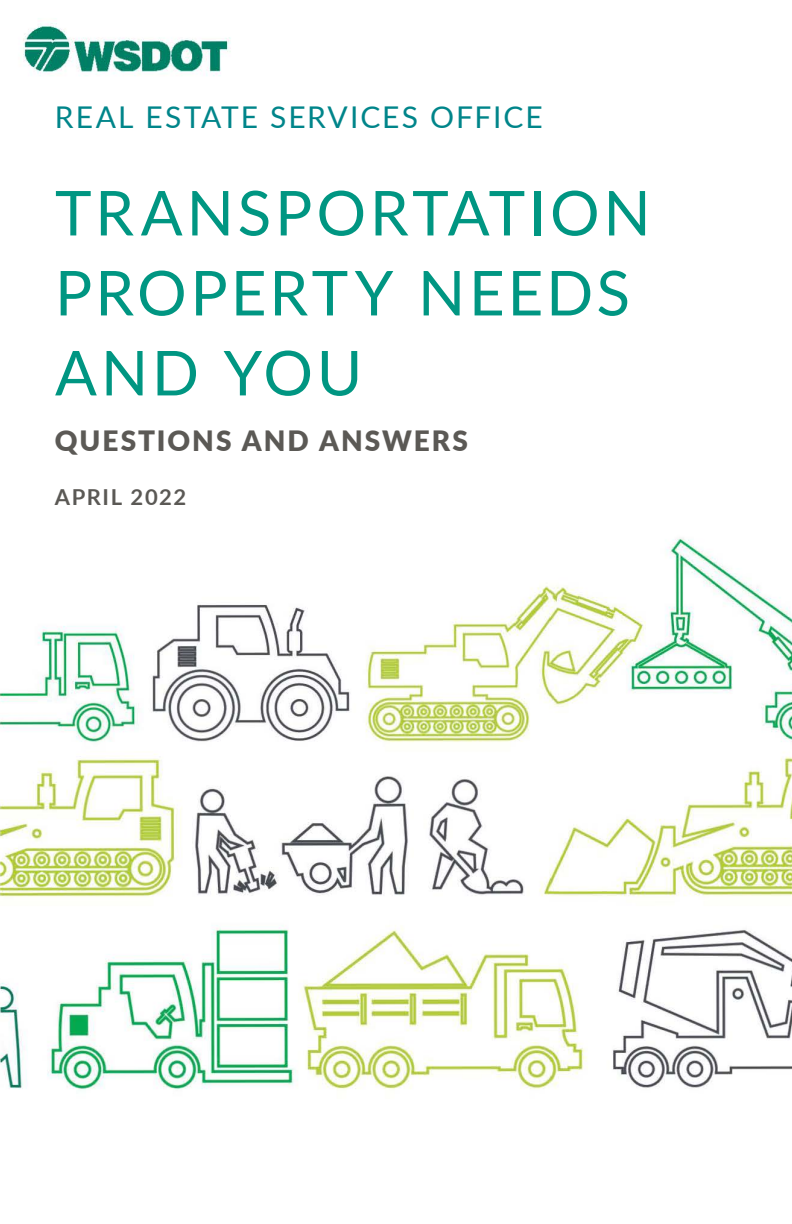
<style>
.page{position:relative;width:792px;height:1224px;background:#fff}
.page>*{position:absolute;margin:0;border:0;box-sizing:border-box;transform-origin:0 0}
.t1{font:62px/80px "Lato";letter-spacing:.06em;color:#009682}
.t2{font:30px "Lato";letter-spacing:.065em;color:#00858a}
.t3{font:900 28px "Lato";letter-spacing:.07em;color:#5b5955}
.t4{font:700 22px "Lato";letter-spacing:.075em;color:#5b5955}
</style>
<div class="page">
<img style="left:0;top:23px;width:792px;height:1067px">
<p class="t2" style="left:55px;top:96px;width:489px">REAL ESTATE SERVICES OFFICE</p>
<h1 class="t1" style="left:55px;top:170px;width:597px">TRANSPORTATION<br>PROPERTY NEEDS<br>AND YOU</h1>
<p class="t3" style="left:55px;top:420px;width:414px">QUESTIONS AND ANSWERS</p>
<p class="t4" style="left:55px;top:481px;width:133px">APRIL 2022</p>
</div>
